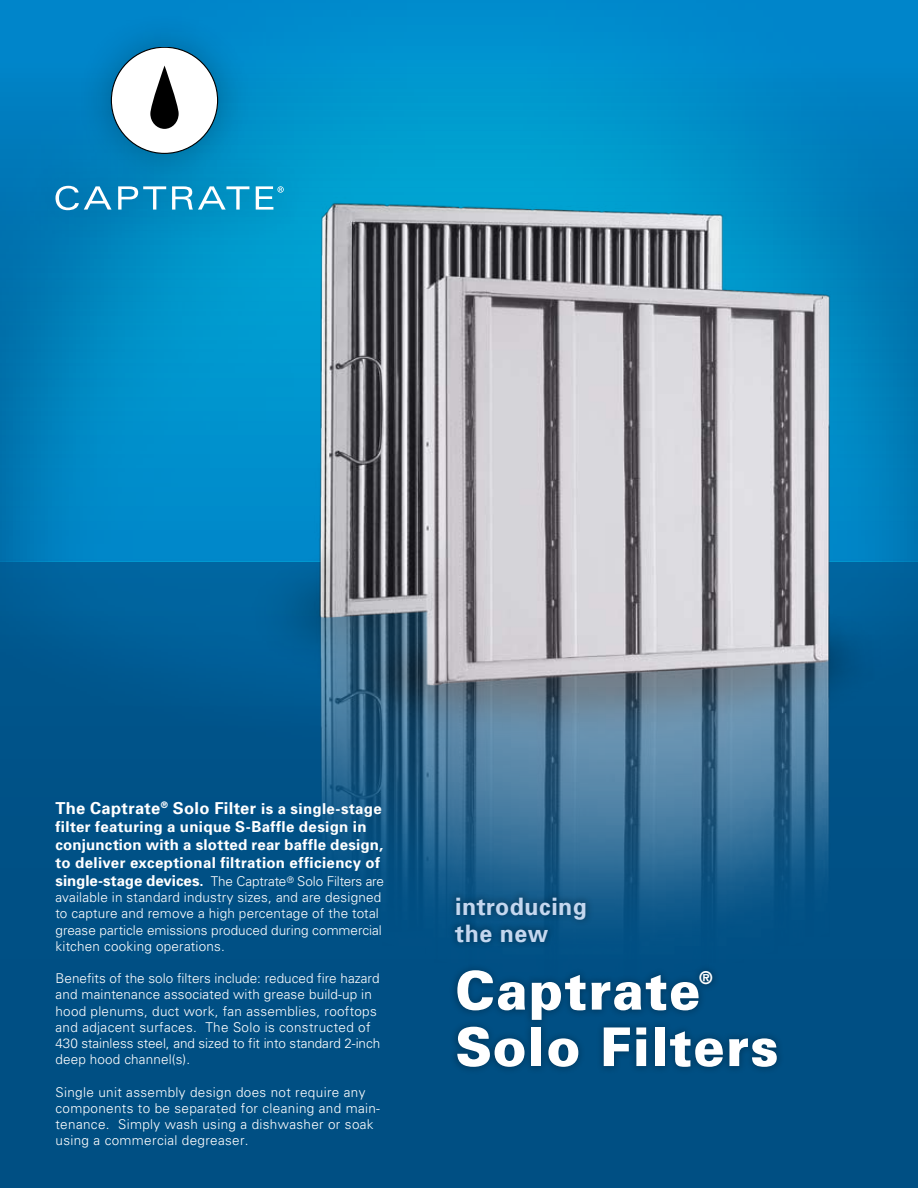
<style>
.page{position:relative;width:918px;height:1188px;background:#004f84}
.page>*{position:absolute;margin:0;border:0;box-sizing:border-box;transform-origin:0 0}
.t1{font:900 53.4px "Univers";letter-spacing:.025em;color:#fff;scale:.96 1}
.t2{font:700 24px/27px "Univers";letter-spacing:.025em;color:#c4d7ef;scale:.96 1}
.t3{font:900 17.7px "Univers";color:#fff;scale:.96 1}
.t4{font:700 16.5px "Univers";letter-spacing:.015em;color:#fff}
.t5{font:700 15px/18px "Univers";letter-spacing:.02em;color:#fff}
.t6{font:300 13.5px/16.2px "Univers";letter-spacing:.015em;color:#fff}
.s1{font-size:15px}
.s2{font-weight:700;font-size:15px}
</style>
<div class="page">
<img style="left:0;top:0;width:918px;height:706px">
<img style="left:198px;top:493px;width:662px;height:221px">
<img style="left:273px;top:567px;width:645px;height:152px">
<img style="left:314px;top:197px;width:520px;height:726px">
<div style="left:447px;top:962px;width:430px;height:162px;background:#000;opacity:.27"></div>
<div style="left:446px;top:888px;width:186px;height:93px;background:#000;opacity:.27"></div>
<div style="left:17px;top:9px;width:313px;height:274px;background:#000;opacity:.26"></div>
<svg style="left:56px;top:186px;width:56px;height:24px"></svg>
<svg style="left:118px;top:186px;width:48px;height:24px"></svg>
<svg style="left:172px;top:186px;width:77px;height:24px;background:#4bafd2"></svg>
<svg style="left:256px;top:186px;width:28px;height:24px"></svg>
<div style="left:111px;top:47px;width:107px;height:106px;background:#fff;border-radius:50%"></div>
<svg style="left:150px;top:66px;width:29px;height:63px"></svg>
<p class="t4" style="left:56px;top:798px;width:328px">The Captrate<sup>®</sup> Solo Filter <span class="s1">is a single-stage</span></p>
<p class="t5" style="left:56px;top:818px;width:329px">filter featuring a unique S-Baffle design in conjunction with a slotted rear baffle design, to deliver exceptional filtration efficiency of</p>
<p class="t6" style="left:55px;top:873px;width:330px"><span class="s2">single-stage devices.</span> The Captrate<sup>®</sup> Solo Filters are available in standard industry sizes, and are designed to capture and remove a high percentage of the total grease particle emissions produced during commercial kitchen cooking operations.</p>
<p class="t6" style="left:55px;top:970px;width:326px">Benefits of the solo filters include: reduced fire hazard and maintenance associated with grease build-up in hood plenums, duct work, fan assemblies, rooftops and adjacent surfaces. The Solo is constructed of 430 stainless steel, and sized to fit into standard 2-inch deep hood channel(s).</p>
<p class="t6" style="left:55px;top:1084px;width:326px">Single unit assembly design does not require any components to be separated for cleaning and main&shy;tenance. Simply wash using a dishwasher or soak using a commercial degreaser.</p>
<h2 class="t2" style="left:455px;top:893px;width:139px">introducing the new</h2>
<h1 class="t1" style="left:455px;top:957px;width:257px">Captrate</h1>
<h3 class="t3" style="left:699px;top:967px;width:16px">®</h3>
<h1 class="t1" style="left:455px;top:1014px;width:339px">Solo Filters</h1>
</div>
